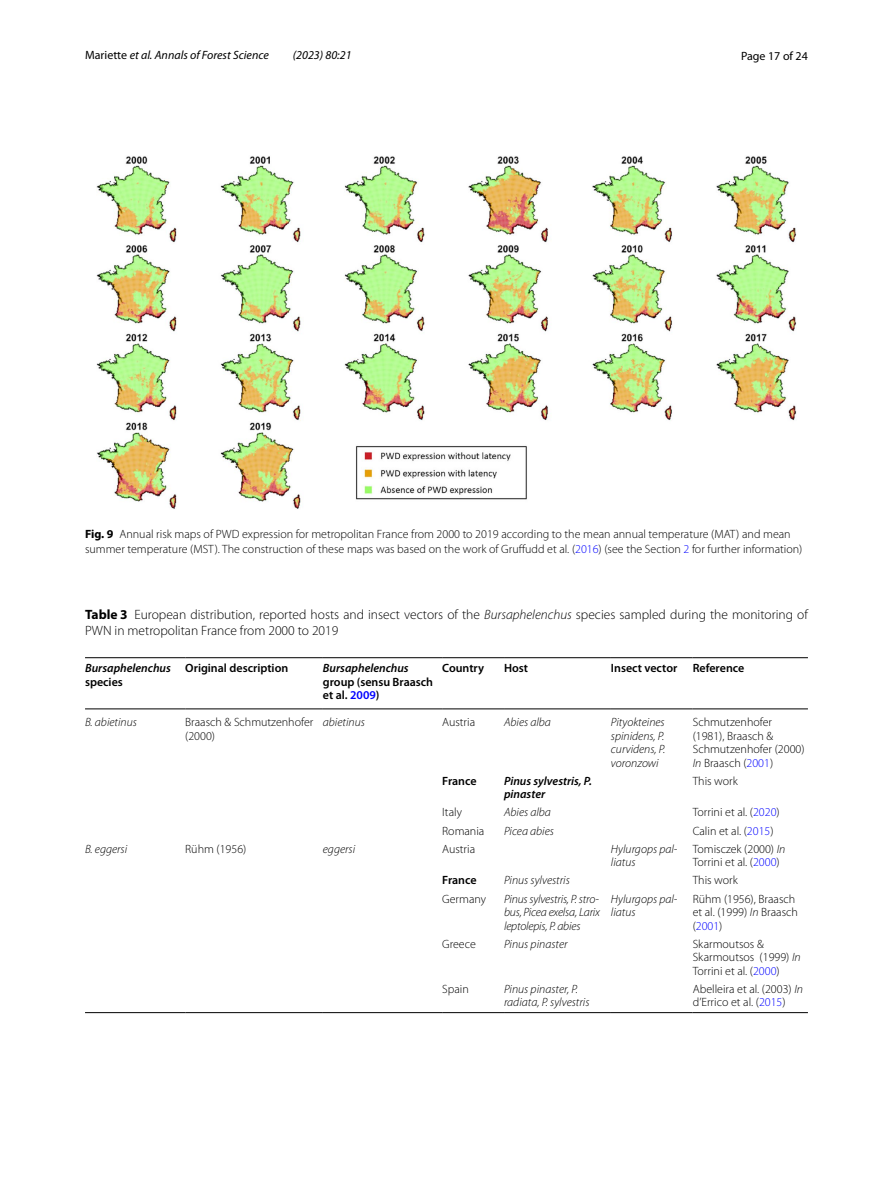
<style>
.page{position:relative;width:893px;height:1187px;background:#fff}
.page>*{position:absolute;margin:0;border:0;box-sizing:border-box;transform-origin:0 0}
.t1{font:300 13.5px/16.5px "Myriad Pro";color:#000}
.t2{font:300 12px/13.5px "Myriad Pro";color:#000}
.t3{font:italic 300 12px/13.5px "Myriad Pro";color:#000}
.t4{font:600 12px/13.5px "Myriad Pro";color:#000}
.t5{font:italic 600 12px/13.5px "Myriad Pro";color:#000}
.t6{font:italic 12px "Myriad Pro";color:#000}
.t7{font:12px "Myriad Pro";color:#000}
.s1{font-style:normal}
.s2{font-weight:700}
.s3{color:#00f}
.s4{font-style:italic}
</style>
<div class="page">
<img style="left:96px;top:156px;width:701px;height:353px">
<hr style="left:85px;top:657px;width:100px;height:1px;background:#000">
<hr style="left:85px;top:708px;width:100px;height:1px;background:#000">
<hr style="left:185px;top:657px;width:138px;height:1px;background:#000">
<hr style="left:185px;top:708px;width:138px;height:1px;background:#000">
<hr style="left:323px;top:657px;width:119px;height:1px;background:#000">
<hr style="left:323px;top:708px;width:119px;height:1px;background:#000">
<hr style="left:442px;top:657px;width:62px;height:1px;background:#000">
<hr style="left:442px;top:708px;width:62px;height:1px;background:#000">
<hr style="left:504px;top:657px;width:107px;height:1px;background:#000">
<hr style="left:504px;top:708px;width:107px;height:1px;background:#000">
<hr style="left:611px;top:657px;width:82px;height:1px;background:#000">
<hr style="left:611px;top:708px;width:82px;height:1px;background:#000">
<hr style="left:693px;top:657px;width:115px;height:1px;background:#000">
<hr style="left:693px;top:708px;width:115px;height:1px;background:#000">
<hr style="left:85px;top:1012px;width:100px;height:1px;background:#000">
<hr style="left:185px;top:1012px;width:138px;height:1px;background:#000">
<hr style="left:323px;top:1012px;width:119px;height:1px;background:#000">
<hr style="left:442px;top:1012px;width:62px;height:1px;background:#000">
<hr style="left:504px;top:1012px;width:107px;height:1px;background:#000">
<hr style="left:611px;top:1012px;width:82px;height:1px;background:#000">
<hr style="left:693px;top:1012px;width:115px;height:1px;background:#000">
<p class="t6" style="left:85px;top:48px;width:185px"><span class="s1">Mariette</span> et al. Annals of Forest Science</p>
<p class="t6" style="left:293px;top:48px;width:60px">(2023) 80:21</p>
<p class="t7" style="left:741px;top:48px;width:68px">Page 17 of 24</p>
<p class="t2" style="left:85px;top:526px;width:719px;line-height:15px"><span class="s2">Fig. 9</span> Annual risk maps of PWD expression for metropolitan France from 2000 to 2019 according to the mean annual temperature (MAT) and mean summer temperature (MST). The construction of these maps was based on the work of Gruffudd et al. (<span class="s3">2016</span>) (see the Section <span class="s3">2</span> for further information)</p>
<p class="t1" style="left:85px;top:606px;width:724px"><span class="s2">Table 3</span> European distribution, reported hosts and insect vectors of the <span class="s4">Bursaphelenchus</span> species sampled during the monitoring of<br>PWN in metropolitan France from 2000 to 2019</p>
<p class="t5" style="left:85px;top:661px;width:87px">Bursaphelenchus</p>
<p class="t4" style="left:85px;top:674px;width:39px">species</p>
<p class="t4" style="left:442px;top:661px;width:44px">Country</p>
<p class="t4" style="left:504px;top:661px;width:26px">Host</p>
<p class="t4" style="left:611px;top:661px;width:68px">Insect vector</p>
<p class="t4" style="left:693px;top:661px;width:53px">Reference</p>
<p class="t4" style="left:185px;top:661px;width:105px">Original description</p>
<p class="t5" style="left:323px;top:661px;width:87px">Bursaphelenchus</p>
<p class="t4" style="left:323px;top:674px;width:112px">group (sensu Braasch et al. <span class="s3">2009</span>)</p>
<p class="t3" style="left:85px;top:715px;width:53px">B. abietinus</p>
<p class="t2" style="left:185px;top:715px;width:130px">Braasch &amp; Schmutzenhofer (2000)</p>
<p class="t3" style="left:323px;top:715px;width:44px">abietinus</p>
<p class="t2" style="left:442px;top:715px;width:35px">Austria</p>
<p class="t3" style="left:504px;top:715px;width:48px">Abies alba</p>
<p class="t3" style="left:611px;top:715px;width:56px;text-align:justify">Pityokteines spinidens, P. curvidens, P. voronzowi</p>
<p class="t2" style="left:693px;top:715px;width:113px">Schmutzenhofer (1981), Braasch &amp;<br>Schmutzenhofer (2000)<br><span class="s4">In</span> Braasch (<span class="s3">2001</span>)</p>
<p class="t4" style="left:442px;top:773px;width:36px">France</p>
<p class="t5" style="left:504px;top:773px;width:90px">Pinus sylvestris, P. pinaster</p>
<p class="t2" style="left:693px;top:774px;width:47px">This work</p>
<p class="t2" style="left:442px;top:805px;width:21px">Italy</p>
<p class="t3" style="left:504px;top:805px;width:48px">Abies alba</p>
<p class="t2" style="left:693px;top:805px;width:89px">Torrini et al. (<span class="s3">2020</span>)</p>
<p class="t2" style="left:442px;top:824px;width:44px">Romania</p>
<p class="t3" style="left:504px;top:824px;width:51px">Picea abies</p>
<p class="t2" style="left:693px;top:824px;width:82px">Calin et al. (<span class="s3">2015</span>)</p>
<p class="t3" style="left:85px;top:842px;width:44px">B. eggersi</p>
<p class="t2" style="left:185px;top:842px;width:63px">Rühm (1956)</p>
<p class="t3" style="left:323px;top:842px;width:34px">eggersi</p>
<p class="t2" style="left:442px;top:842px;width:35px">Austria</p>
<p class="t3" style="left:611px;top:842px;width:68px">Hylurgops pal&shy;liatus</p>
<p class="t2" style="left:693px;top:842px;width:94px">Tomisczek (2000) <span class="s4">In<br></span>Torrini et al. (<span class="s3">2000</span>)</p>
<p class="t4" style="left:442px;top:873px;width:36px">France</p>
<p class="t3" style="left:504px;top:873px;width:67px">Pinus sylvestris</p>
<p class="t2" style="left:693px;top:873px;width:47px">This work</p>
<p class="t2" style="left:442px;top:891px;width:45px">Germany</p>
<p class="t3" style="left:504px;top:892px;width:98px;text-align:justify">Pinus sylvestris, P. stro&shy;bus, Picea exelsa, Larix leptolepis, P. abies</p>
<p class="t3" style="left:611px;top:892px;width:68px">Hylurgops pal&shy;liatus</p>
<p class="t2" style="left:693px;top:891px;width:107px">Rühm (1956), Braasch et al. (1999) <span class="s4">In</span> Braasch (<span class="s3">2001</span>)</p>
<p class="t2" style="left:442px;top:937px;width:35px">Greece</p>
<p class="t3" style="left:504px;top:937px;width:65px">Pinus pinaster</p>
<p class="t2" style="left:693px;top:937px;width:110px">Skarmoutsos &amp;<br>Skarmoutsos (1999) <span class="s4">In<br></span>Torrini et al. (<span class="s3">2000</span>)</p>
<p class="t2" style="left:442px;top:982px;width:28px">Spain</p>
<p class="t3" style="left:504px;top:982px;width:87px">Pinus pinaster, P. radiata, P. sylvestris</p>
<p class="t2" style="left:693px;top:982px;width:112px">Abelleira et al. (2003) <span class="s4">In </span>d’Errico et al. (<span class="s3">2015</span>)</p>
</div>
